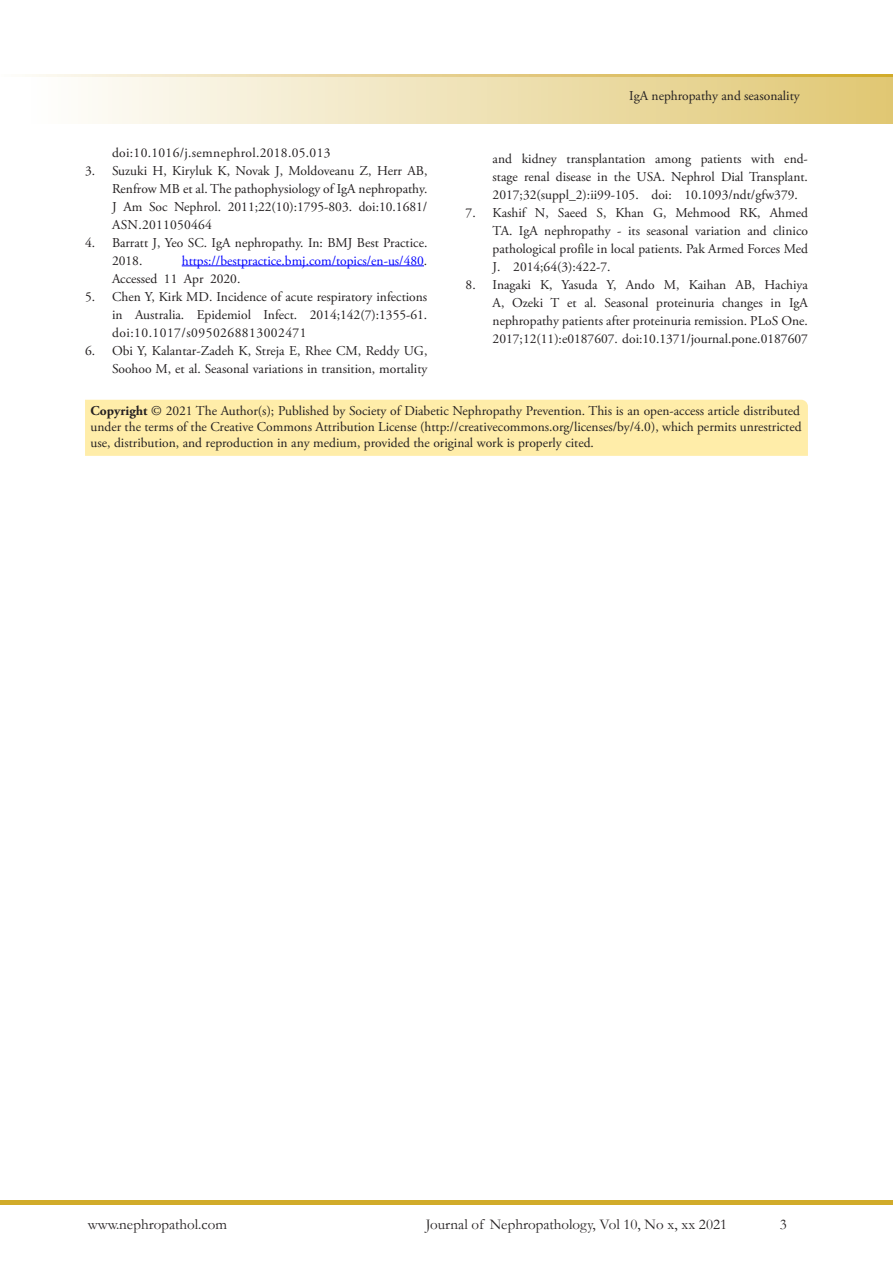
<style>
.page{position:relative;width:893px;height:1263px;background:#fff}
.page>*{position:absolute;margin:0;border:0;box-sizing:border-box;transform-origin:0 0}
.t1{font:15px "Garamond";color:#231f20}
.t2{font:13.5px/18px "Adobe Garamond Pro";color:#231f20;text-align:justify}
.t3{font:13.5px/18px "Adobe Garamond Pro";color:#00f}
.t4{font:13.5px "Adobe Garamond Pro";letter-spacing:.025em;color:#231f20}
.s1{color:#231f20}
.s2{font-weight:700}
</style>
<div class="page">
<hr style="left:0;top:1200px;width:893px;height:4px;background:#d1ab2a">
<div style="left:0;top:77px;width:893px;height:46px;background:linear-gradient(to right,#fff,#e0c773)"></div>
<svg style="left:32px;top:75px;width:861px;height:2px;background:#e5cf8b"></svg>
<hr style="left:182px;top:265px;width:242px;height:1px;background:#00f">
<div style="left:85px;top:400px;width:723px;height:56px;background:#ffeda9"></div>
<p class="t4" style="left:112px;top:144px;width:220px">doi:10.1016/j.semnephrol.2018.05.013</p>
<p class="t2" style="left:112px;top:162px;width:317px;text-indent:-27px">3. Suzuki H, Kiryluk K, Novak J, Moldoveanu Z, Herr AB, Renfrow MB et al. The pathophysiology of IgA nephropathy.<br>J Am Soc Nephrol. 2011;22(10):1795-803. doi:10.1681/ ASN.2011050464</p>
<p class="t2" style="left:112px;top:234px;width:317px;text-indent:-27px">4. Barratt J, Yeo SC. IgA nephropathy. In: BMJ Best Practice.<br>2018.</p>
<p class="t3" style="left:112px;top:252px;width:317px;text-indent:70px">https://bestpractice.bmj.com/topics/en-us/480<span class="s1">.<br>Accessed 11 Apr 2020.</span></p>
<p class="t2" style="left:112px;top:288px;width:317px;text-indent:-27px">5. Chen Y, Kirk MD. Incidence of acute respiratory infections in Australia. Epidemiol Infect. 2014;142(7):1355-61. doi:10.1017/s0950268813002471</p>
<p class="t2" style="left:85px;top:342px;width:344px;text-align:right">6. Obi Y, Kalantar-Zadeh K, Streja E, Rhee CM, Reddy UG,<br>Soohoo M, et al. Seasonal variations in transition, mortality</p>
<p class="t2" style="left:629px;top:87px;width:172px">IgA nephropathy and seasonality</p>
<p class="t2" style="left:493px;top:150px;width:317px">and kidney transplantation among patients with end&shy;stage renal disease in the USA. Nephrol Dial Transplant.<br>2017;32(suppl_2):ii99-105. doi: 10.1093/ndt/gfw379.</p>
<p class="t2" style="left:493px;top:204px;width:317px;text-indent:-27px">7. Kashif N, Saeed S, Khan G, Mehmood RK, Ahmed TA. IgA nephropathy - its seasonal variation and clinico pathological profile in local patients. Pak Armed Forces Med J. 2014;64(3):422-7.</p>
<p class="t2" style="left:493px;top:276px;width:317px;text-indent:-27px">8. Inagaki K, Yasuda Y, Ando M, Kaihan AB, Hachiya A, Ozeki T et al. Seasonal proteinuria changes in IgA nephropathy patients after proteinuria remission. PLoS One.<br>2017;12(11):e0187607. doi:10.1371/journal.pone.0187607</p>
<p class="t2" style="left:91px;top:403px;width:713px;line-height:16.2px"><span class="s2">Copyright</span> © 2021 The Author(s); Published by Society of Diabetic Nephropathy Prevention. This is an open-access article distributed under the terms of the Creative Commons Attribution License (http://creativecommons.org/licenses/by/4.0), which permits unrestricted use, distribution, and reproduction in any medium, provided the original work is properly cited.</p>
<p class="t1" style="left:88px;top:1214px;width:141px">www.nephropathol.com</p>
<p class="t1" style="left:426px;top:1214px;width:303px">Journal of Nephropathology, Vol 10, No x, xx 2021</p>
<p class="t1" style="left:780px;top:1214px;width:9px">3</p>
</div>
